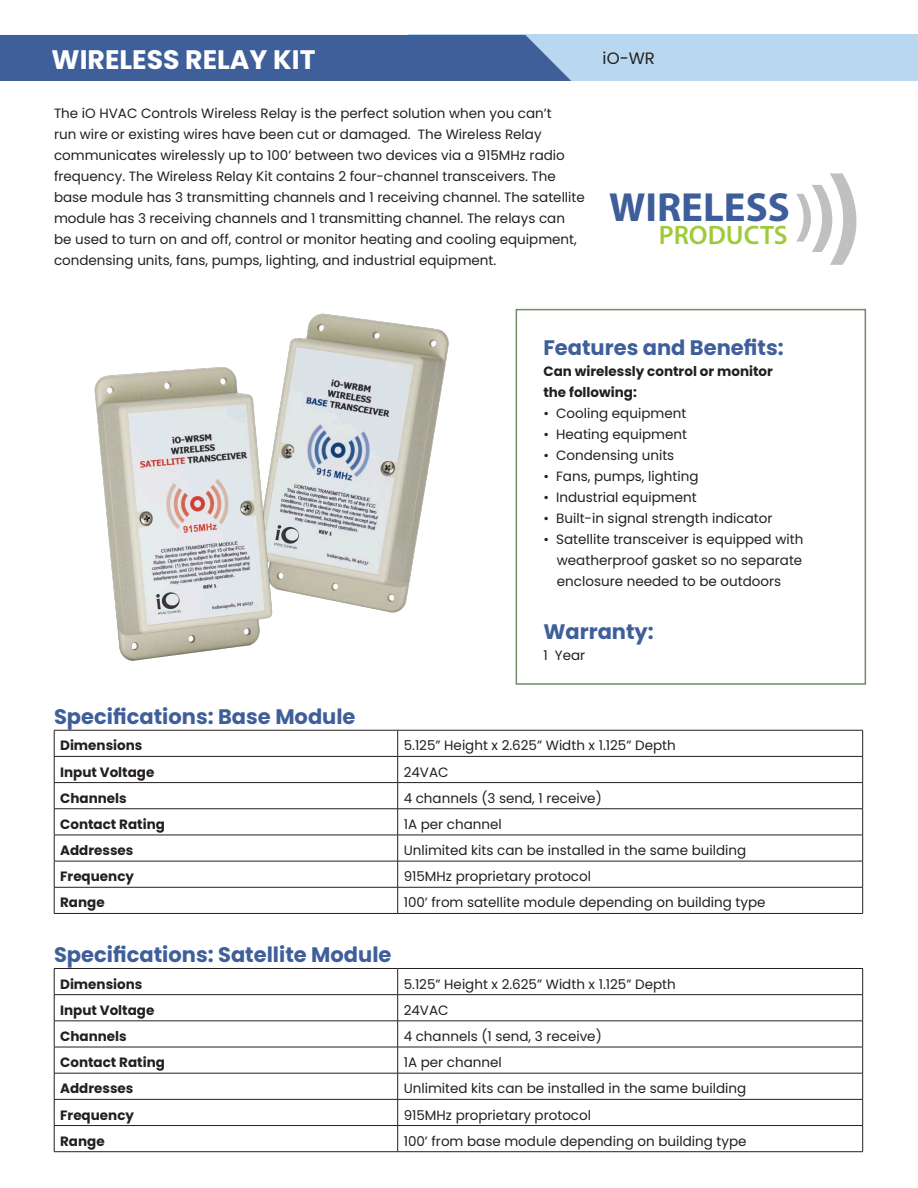
<style>
.page{position:relative;width:918px;height:1188px;background:#fff}
.page>*{position:absolute;margin:0;border:0;box-sizing:border-box;transform-origin:0 0}
.t1{font:700 40.8px "Myriad Pro";color:#3d5e9b}
.t2{font:700 26.7px "Poppins";color:#fff}
.t3{font:600 26.7px "Myriad Pro";color:#9ecb3a}
.Header_3{font:700 21px "Poppins";color:#3f5f9b}
.t4{font:16.5px "Poppins";color:#231f20}
.Body{font:13.5px/21px "Poppins";color:#231f20}
.Bullets{font:13.5px/21px "Poppins";color:#231f20;text-align:justify}
.Body-2{font:700 13.5px "Poppins";color:#231f20}
.Bullets-2{font:700 13.5px/21px "Poppins";color:#231f20}
</style>
<div class="page">
<div style="left:516px;top:309px;width:350px;height:376px;border:2px solid #728d68"></div>
<svg style="left:796px;top:173px;width:61px;height:92px"></svg>
<svg style="left:55px;top:731px;width:807px;height:182px"></svg>
<hr style="left:54px;top:730px;width:344px;height:1px;background:#231f20">
<hr style="left:398px;top:730px;width:465px;height:1px;background:#231f20">
<hr style="left:54px;top:756px;width:344px;height:1px;background:#231f20">
<hr style="left:398px;top:756px;width:465px;height:1px;background:#231f20">
<hr style="left:54px;top:782px;width:344px;height:1px;background:#231f20">
<hr style="left:398px;top:782px;width:465px;height:1px;background:#231f20">
<hr style="left:54px;top:809px;width:344px;height:1px;background:#231f20">
<hr style="left:398px;top:809px;width:465px;height:1px;background:#231f20">
<hr style="left:54px;top:835px;width:344px;height:1px;background:#231f20">
<hr style="left:398px;top:835px;width:465px;height:1px;background:#231f20">
<hr style="left:54px;top:861px;width:344px;height:1px;background:#231f20">
<hr style="left:398px;top:861px;width:465px;height:1px;background:#231f20">
<hr style="left:54px;top:887px;width:344px;height:1px;background:#231f20">
<svg style="left:54px;top:730px;width:1px;height:183px"></svg>
<hr style="left:398px;top:887px;width:465px;height:1px;background:#231f20">
<svg style="left:397px;top:730px;width:1px;height:183px"></svg>
<svg style="left:862px;top:730px;width:1px;height:183px"></svg>
<hr style="left:54px;top:913px;width:344px;height:1px;background:#231f20">
<hr style="left:398px;top:913px;width:465px;height:1px;background:#231f20">
<svg style="left:117px;top:969px;width:745px;height:182px"></svg>
<hr style="left:54px;top:968px;width:344px;height:1px;background:#231f20">
<hr style="left:398px;top:968px;width:465px;height:1px;background:#231f20">
<hr style="left:54px;top:994px;width:344px;height:1px;background:#231f20">
<hr style="left:398px;top:994px;width:465px;height:1px;background:#231f20">
<hr style="left:54px;top:1021px;width:344px;height:1px;background:#231f20">
<hr style="left:398px;top:1021px;width:465px;height:1px;background:#231f20">
<hr style="left:54px;top:1047px;width:344px;height:1px;background:#231f20">
<hr style="left:398px;top:1047px;width:465px;height:1px;background:#231f20">
<hr style="left:54px;top:1073px;width:344px;height:1px;background:#231f20">
<hr style="left:398px;top:1073px;width:465px;height:1px;background:#231f20">
<hr style="left:54px;top:1099px;width:344px;height:1px;background:#231f20">
<hr style="left:398px;top:1099px;width:465px;height:1px;background:#231f20">
<hr style="left:54px;top:1125px;width:344px;height:1px;background:#231f20">
<svg style="left:54px;top:969px;width:63px;height:182px"></svg>
<hr style="left:398px;top:1125px;width:465px;height:1px;background:#231f20">
<svg style="left:397px;top:969px;width:1px;height:182px"></svg>
<svg style="left:862px;top:969px;width:1px;height:182px"></svg>
<hr style="left:54px;top:1151px;width:344px;height:1px;background:#231f20">
<hr style="left:398px;top:1151px;width:465px;height:1px;background:#231f20">
<img style="left:273px;top:313px;width:176px;height:300px">
<div style="left:408px;top:35px;width:510px;height:46px;background:#b9d8f0"></div>
<div style="left:0;top:35px;width:571px;height:46px;background:#3f5f9b"></div>
<img style="left:94px;top:366px;width:179px;height:295px">
<p class="t2" style="left:52px;top:44px;width:266px">WIRELESS RELAY KIT</p>
<p class="t4" style="left:603px;top:49px;width:54px">iO-WR</p>
<p class="Body" style="left:54px;top:103px;width:532px">The iO HVAC Controls Wireless Relay is the perfect solution when you can’t<br>run wire or existing wires have been cut or damaged. The Wireless Relay communicates wirelessly up to 100’ between two devices via a 915MHz radio frequency. The Wireless Relay Kit contains 2 four-channel transceivers. The base module has 3 transmitting channels and 1 receiving channel. The satellite module has 3 receiving channels and 1 transmitting channel. The relays can be used to turn on and off, control or monitor heating and cooling equipment, condensing units, fans, pumps, lighting, and industrial equipment.</p>
<p class="t1" style="left:609px;top:181px;width:182px">WIRELESS</p>
<p class="t3" style="left:659px;top:218px;width:130px">PRODUCTS</p>
<p class="Header_3" style="left:543px;top:336px;width:242px">Features and Benefits:</p>
<p class="Bullets-2" style="left:543px;top:361px;width:231px">Can wirelessly control or monitor the following:</p>
<p class="Bullets" style="left:543px;top:403px;width:144px">• Cooling equipment</p>
<p class="Bullets" style="left:543px;top:424px;width:145px">• Heating equipment</p>
<p class="Bullets" style="left:543px;top:445px;width:132px">• Condensing units</p>
<p class="Bullets" style="left:543px;top:466px;width:157px">• Fans, pumps, lighting</p>
<p class="Bullets" style="left:543px;top:487px;width:155px">• Industrial equipment</p>
<p class="Bullets" style="left:543px;top:508px;width:231px">• Built-in signal strength indicator</p>
<p class="Bullets" style="left:557px;top:529px;width:248px;text-indent:-14px">• Satellite transceiver is equipped with weatherproof gasket so no separate enclosure needed to be outdoors</p>
<p class="Header_3" style="left:543px;top:620px;width:112px">Warranty:</p>
<p class="Bullets" style="left:543px;top:645px;width:43px">1 Year</p>
<p class="Header_3" style="left:54px;top:705px;width:303px">Specifications: Base Module</p>
<p class="Body-2" style="left:60px;top:738px;width:84px">Dimensions</p>
<p class="Body" style="left:404px;top:735px;width:274px">5.125” Height x 2.625” Width x 1.125” Depth</p>
<p class="Body-2" style="left:60px;top:764px;width:96px">Input Voltage</p>
<p class="Body" style="left:404px;top:761px;width:46px">24VAC</p>
<p class="Body-2" style="left:60px;top:790px;width:68px">Channels</p>
<p class="Body" style="left:404px;top:788px;width:200px">4 channels (3 send, 1 receive)</p>
<p class="Body-2" style="left:60px;top:816px;width:106px">Contact Rating</p>
<p class="Body" style="left:404px;top:814px;width:100px">1A per channel</p>
<p class="Body-2" style="left:60px;top:843px;width:75px">Addresses</p>
<p class="Body" style="left:404px;top:840px;width:344px">Unlimited kits can be installed in the same building</p>
<p class="Body-2" style="left:60px;top:869px;width:75px">Frequency</p>
<p class="Body" style="left:404px;top:866px;width:189px">915MHz proprietary protocol</p>
<p class="Body-2" style="left:60px;top:895px;width:46px">Range</p>
<p class="Body" style="left:404px;top:892px;width:363px">100’ from satellite module depending on building type</p>
<p class="Header_3" style="left:54px;top:943px;width:339px">Specifications: Satellite Module</p>
<p class="Body-2" style="left:60px;top:976px;width:84px">Dimensions</p>
<p class="Body" style="left:404px;top:974px;width:274px">5.125” Height x 2.625” Width x 1.125” Depth</p>
<p class="Body-2" style="left:60px;top:1002px;width:96px">Input Voltage</p>
<p class="Body" style="left:404px;top:1000px;width:46px">24VAC</p>
<p class="Body-2" style="left:60px;top:1028px;width:68px">Channels</p>
<p class="Body" style="left:404px;top:1026px;width:200px">4 channels (1 send, 3 receive)</p>
<p class="Body-2" style="left:60px;top:1055px;width:106px">Contact Rating</p>
<p class="Body" style="left:404px;top:1052px;width:100px">1A per channel</p>
<p class="Body-2" style="left:60px;top:1081px;width:75px">Addresses</p>
<p class="Body" style="left:404px;top:1078px;width:344px">Unlimited kits can be installed in the same building</p>
<p class="Body-2" style="left:60px;top:1107px;width:75px">Frequency</p>
<p class="Body" style="left:404px;top:1104px;width:189px">915MHz proprietary protocol</p>
<p class="Body-2" style="left:60px;top:1133px;width:46px">Range</p>
<p class="Body" style="left:404px;top:1131px;width:344px">100’ from base module depending on building type</p>
</div>
